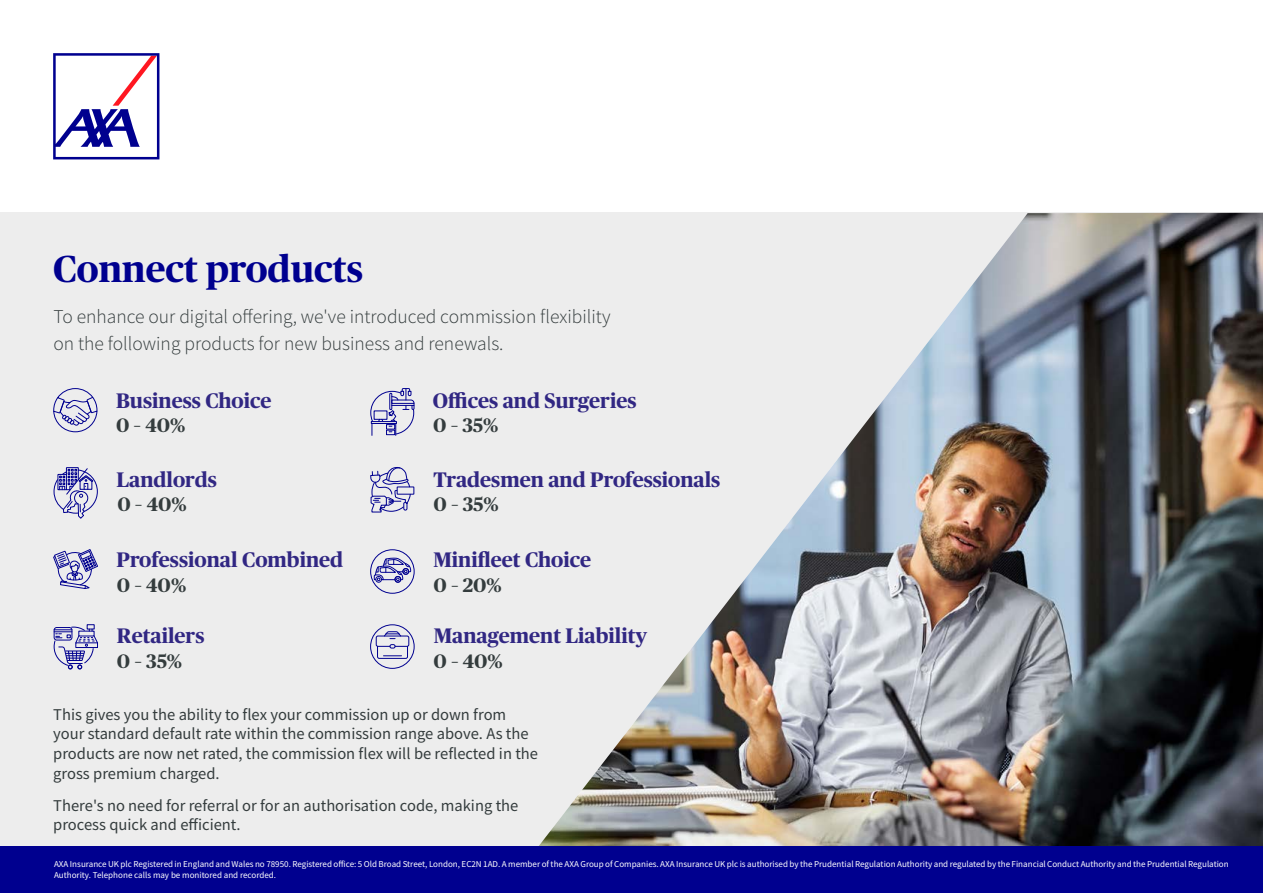
<style>
.page{position:relative;width:1263px;height:893px;background:#fff}
.page>*{position:absolute;margin:0;border:0;box-sizing:border-box;transform-origin:0 0}
.Title_-_25pt{font:700 37.5px "Publico Headline";color:#00008f}
.AXA_-_Sub_Header_Pub{font:700 21px "Publico Headline";color:#312783}
.Standfirst_-_13pt{font:300 19.5px/27px "Source Sans Pro";color:#343c3d}
.Title_-_13pt{font:700 19.5px "Publico Headline";letter-spacing:-.005em;color:#343c3d}
.Copy_-_11pt_-_MAIN_S{font:16.5px/19.8px "Source Sans Pro";color:#343c3d}
.t1{font:9px/10.8px "Source Sans Pro";color:#fff}
</style>
<div class="page">
<div style="left:0;top:213px;width:1263px;height:680px;background:#ededed"></div>
<img style="left:539px;top:213px;width:724px;height:633px">
<svg style="left:53px;top:388px;width:45px;height:45px"></svg>
<div style="left:87px;top:624px;width:8px;height:5px;border:1px solid #00008f"></div>
<svg style="left:53px;top:626px;width:45px;height:43px"></svg>
<div style="left:370px;top:624px;width:45px;height:45px;border:1px solid #00008f;border-radius:50%"></div>
<svg style="left:377px;top:631px;width:31px;height:28px"></svg>
<div style="left:376px;top:636px;width:33px;height:11px;border:1px solid #00008f;border-radius:2px"></div>
<svg style="left:53px;top:549px;width:45px;height:40px"></svg>
<div style="left:370px;top:549px;width:45px;height:45px;border:1px solid #00008f;border-radius:50%"></div>
<div style="left:375px;top:576px;width:7px;height:7px;border:1px solid #00008f;border-radius:50%"></div>
<div style="left:395px;top:576px;width:6px;height:7px;border:1px solid #00008f;border-radius:50%"></div>
<svg style="left:373px;top:557px;width:39px;height:24px"></svg>
<svg style="left:53px;top:467px;width:45px;height:52px"></svg>
<svg style="left:370px;top:388px;width:45px;height:47px"></svg>
<div style="left:397px;top:487px;width:17px;height:8px;border:1px solid #00008f"></div>
<svg style="left:370px;top:467px;width:41px;height:46px"></svg>
<div style="left:0;top:846px;width:1263px;height:47px;background:#00008f"></div>
<svg style="left:53px;top:53px;width:106px;height:106px"></svg>
<p class="Title_-_25pt" style="left:53px;top:242px;width:311px">Connect products</p>
<p class="Standfirst_-_13pt" style="left:53px;top:304px;width:559px">To enhance our digital offering, we've introduced commission flexibility on the following products for new business and renewals.</p>
<p class="AXA_-_Sub_Header_Pub" style="left:116px;top:385px;width:157px">Business Choice</p>
<p class="AXA_-_Sub_Header_Pub" style="left:433px;top:385px;width:205px">Offices and Surgeries</p>
<p class="Title_-_13pt" style="left:116px;top:411px;width:71px">0 – 40%</p>
<p class="Title_-_13pt" style="left:433px;top:411px;width:67px">0 – 35%</p>
<p class="AXA_-_Sub_Header_Pub" style="left:117px;top:464px;width:102px">Landlords</p>
<p class="AXA_-_Sub_Header_Pub" style="left:433px;top:464px;width:288px">Tradesmen and Professionals</p>
<p class="Title_-_13pt" style="left:117px;top:490px;width:71px">0 – 40%</p>
<p class="Title_-_13pt" style="left:433px;top:490px;width:67px">0 – 35%</p>
<p class="AXA_-_Sub_Header_Pub" style="left:117px;top:545px;width:228px">Professional Combined</p>
<p class="AXA_-_Sub_Header_Pub" style="left:433px;top:545px;width:159px">Minifleet Choice</p>
<p class="Title_-_13pt" style="left:117px;top:571px;width:71px">0 – 40%</p>
<p class="Title_-_13pt" style="left:433px;top:571px;width:70px">0 – 20%</p>
<p class="AXA_-_Sub_Header_Pub" style="left:117px;top:621px;width:89px">Retailers</p>
<p class="AXA_-_Sub_Header_Pub" style="left:434px;top:621px;width:215px">Management Liability</p>
<p class="Title_-_13pt" style="left:117px;top:647px;width:67px">0 – 35%</p>
<p class="Title_-_13pt" style="left:433px;top:647px;width:71px">0 – 40%</p>
<p class="Copy_-_11pt_-_MAIN_S" style="left:53px;top:704px;width:486px">This gives you the ability to flex your commission up or down from your standard default rate within the commission range above. As the products are now net rated, the commission flex will be reflected in the gross premium charged.</p>
<p class="Copy_-_11pt_-_MAIN_S" style="left:53px;top:795px;width:467px">There's no need for referral or for an authorisation code, making the process quick and efficient.</p>
<p class="t1" style="left:54px;top:859px;width:1176px">AXA Insurance UK plc Registered in England and Wales no 78950. Registered office: 5 Old Broad Street, London, EC2N 1AD. A member of the AXA Group of Companies. AXA Insurance UK plc is authorised by the Prudential Regulation Authority and regulated by the Financial Conduct Authority and the Prudential Regulation<br>Authority. Telephone calls may be monitored and recorded.</p>
</div>
